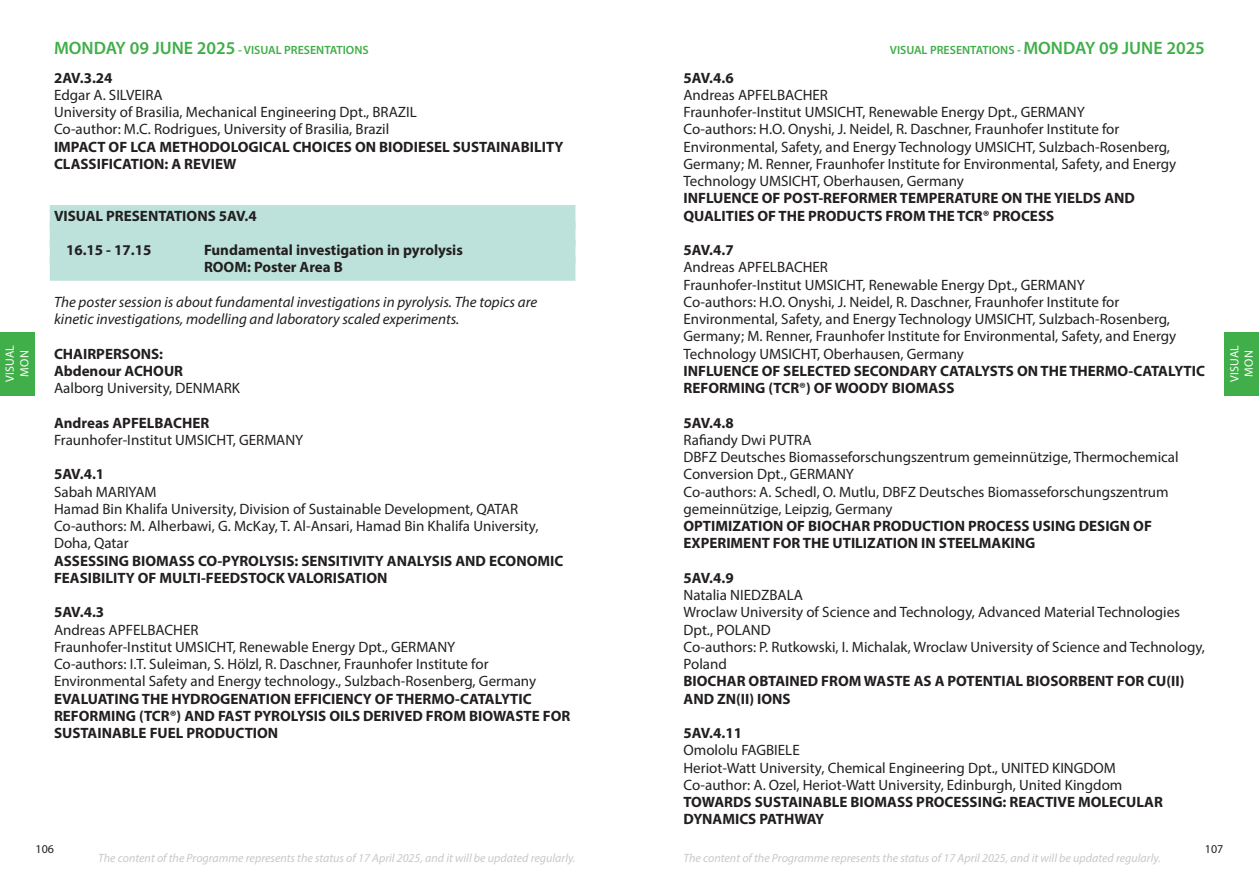
<style>
.page{position:relative;width:1259px;height:893px;background:#fff}
.page>*{position:absolute;margin:0;border:0;box-sizing:border-box;transform-origin:0 0}
.spiegazione_session{font:15px/17.2px "Myriad Pro";color:#231f20}
.spiegazione_session-2{font:700 15px/17.2px "Myriad Pro";color:#231f20}
.spiegazione_session-3{font:italic 15px/17.2px "Myriad Pro";color:#231f20}
.SESSION_5{font:700 15px "Myriad Pro";color:#231f20}
.Normal_Chairperson{font:700 15px "Myriad Pro";color:#231f20}
.t1{font:italic 12px "Myriad Pro";color:#c8c8c8}
.t2{font:600 12px "Myriad Pro";color:#40ae49}
.t3{font:12px/14.4px "Myriad Pro";letter-spacing:.02em;color:#fff;text-align:center}
.t4{font:12px "Myriad Pro";color:#231f20}
.s1{font-size:18px}
</style>
<div class="page">
<div style="left:1224px;top:332px;width:35px;height:63px;background:#40ae49"></div>
<div style="left:0;top:332px;width:34px;height:64px;background:#40ae49"></div>
<div style="left:50px;top:205px;width:525px;height:24px;background:#bde2dc"></div>
<div style="left:50px;top:222px;width:525px;height:24px;background:#bde2dc"></div>
<div style="left:50px;top:240px;width:525px;height:24px;background:#bde2dc"></div>
<div style="left:50px;top:257px;width:525px;height:24px;background:#bde2dc"></div>
<p class="t3" style="left:3px;top:382px;width:39px;rotate:-90deg">VISUAL<br>MON</p>
<p class="t2" style="left:54px;top:42px;width:316px"><span class="s1">MONDAY 09 JUNE 2025</span> - VISUAL PRESENTATIONS</p>
<p class="t2" style="left:890px;top:42px;width:317px">VISUAL PRESENTATIONS - <span class="s1">MONDAY 09 JUNE 2025</span></p>
<p class="spiegazione_session-2" style="left:54px;top:68px;width:60px">2AV.3.24</p>
<p class="spiegazione_session" style="left:54px;top:86px;width:110px">Edgar A. SILVEIRA</p>
<p class="spiegazione_session" style="left:54px;top:103px;width:364px">University of Brasilia, Mechanical Engineering Dpt., BRAZIL</p>
<p class="spiegazione_session" style="left:54px;top:120px;width:337px">Co-author: M.C. Rodrigues, University of Brasilia, Brazil</p>
<p class="spiegazione_session-2" style="left:54px;top:137px;width:511px">IMPACT OF LCA METHODOLOGICAL CHOICES ON BIODIESEL SUSTAINABILITY<br>CLASSIFICATION: A REVIEW</p>
<p class="SESSION_5" style="left:54px;top:206px;width:204px">VISUAL PRESENTATIONS 5AV.4</p>
<p class="SESSION_5" style="left:66px;top:240px;width:87px">16.15 - 17.15</p>
<p class="SESSION_5" style="left:204px;top:240px;width:260px">Fundamental investigation in pyrolysis</p>
<p class="SESSION_5" style="left:204px;top:257px;width:140px">ROOM: Poster Area B</p>
<p class="spiegazione_session-3" style="left:54px;top:293px;width:485px">The poster session is about fundamental investigations in pyrolysis. The topics are kinetic investigations, modelling and laboratory scaled experiments.</p>
<p class="Normal_Chairperson" style="left:54px;top:344px;width:111px">CHAIRPERSONS:</p>
<p class="spiegazione_session-2" style="left:54px;top:362px;width:131px">Abdenour ACHOUR</p>
<p class="spiegazione_session" style="left:54px;top:379px;width:187px">Aalborg University, DENMARK</p>
<p class="spiegazione_session-2" style="left:54px;top:413px;width:157px">Andreas APFELBACHER</p>
<p class="spiegazione_session" style="left:54px;top:431px;width:251px">Fraunhofer-Institut UMSICHT, GERMANY</p>
<p class="spiegazione_session-2" style="left:54px;top:465px;width:52px">5AV.4.1</p>
<p class="spiegazione_session" style="left:54px;top:483px;width:104px">Sabah MARIYAM</p>
<p class="spiegazione_session" style="left:54px;top:500px;width:466px">Hamad Bin Khalifa University, Division of Sustainable Development, QATAR</p>
<p class="spiegazione_session" style="left:54px;top:517px;width:486px">Co-authors: M. Alherbawi, G. McKay, T. Al-Ansari, Hamad Bin Khalifa University,<br>Doha, Qatar</p>
<p class="spiegazione_session-2" style="left:54px;top:551px;width:511px">ASSESSING BIOMASS CO-PYROLYSIS: SENSITIVITY ANALYSIS AND ECONOMIC<br>FEASIBILITY OF MULTI-FEEDSTOCK VALORISATION</p>
<p class="spiegazione_session-2" style="left:54px;top:603px;width:52px">5AV.4.3</p>
<p class="spiegazione_session" style="left:54px;top:621px;width:146px">Andreas APFELBACHER</p>
<p class="spiegazione_session" style="left:54px;top:638px;width:403px">Fraunhofer-Institut UMSICHT, Renewable Energy Dpt., GERMANY</p>
<p class="spiegazione_session" style="left:54px;top:655px;width:483px">Co-authors: I.T. Suleiman, S. Hölzl, R. Daschner, Fraunhofer Institute for<br>Environmental Safety and Energy technology., Sulzbach-Rosenberg, Germany</p>
<p class="spiegazione_session-2" style="left:54px;top:689px;width:518px">EVALUATING THE HYDROGENATION EFFICIENCY OF THERMO-CATALYTIC<br>REFORMING (TCR®) AND FAST PYROLYSIS OILS DERIVED FROM BIOWASTE FOR<br>SUSTAINABLE FUEL PRODUCTION</p>
<p class="spiegazione_session-2" style="left:683px;top:68px;width:52px">5AV.4.6</p>
<p class="spiegazione_session" style="left:683px;top:86px;width:146px">Andreas APFELBACHER</p>
<p class="spiegazione_session" style="left:683px;top:103px;width:403px">Fraunhofer-Institut UMSICHT, Renewable Energy Dpt., GERMANY</p>
<p class="spiegazione_session" style="left:683px;top:120px;width:494px">Co-authors: H.O. Onyshi, J. Neidel, R. Daschner, Fraunhofer Institute for Environmental, Safety, and Energy Technology UMSICHT, Sulzbach-Rosenberg, Germany; M. Renner, Fraunhofer Institute for Environmental, Safety, and Energy Technology UMSICHT, Oberhausen, Germany</p>
<p class="spiegazione_session-2" style="left:683px;top:189px;width:453px">INFLUENCE OF POST-REFORMER TEMPERATURE ON THE YIELDS AND<br>QUALITIES OF THE PRODUCTS FROM THE TCR® PROCESS</p>
<p class="spiegazione_session-2" style="left:683px;top:241px;width:52px">5AV.4.7</p>
<p class="spiegazione_session" style="left:683px;top:258px;width:146px">Andreas APFELBACHER</p>
<p class="spiegazione_session" style="left:683px;top:276px;width:403px">Fraunhofer-Institut UMSICHT, Renewable Energy Dpt., GERMANY</p>
<p class="spiegazione_session" style="left:683px;top:293px;width:494px">Co-authors: H.O. Onyshi, J. Neidel, R. Daschner, Fraunhofer Institute for Environmental, Safety, and Energy Technology UMSICHT, Sulzbach-Rosenberg, Germany; M. Renner, Fraunhofer Institute for Environmental, Safety, and Energy Technology UMSICHT, Oberhausen, Germany</p>
<p class="spiegazione_session-2" style="left:683px;top:362px;width:523px">INFLUENCE OF SELECTED SECONDARY CATALYSTS ON THE THERMO-CATALYTIC<br>REFORMING (TCR®) OF WOODY BIOMASS</p>
<p class="spiegazione_session-2" style="left:683px;top:413px;width:52px">5AV.4.8</p>
<p class="spiegazione_session" style="left:683px;top:431px;width:129px">Rafiandy Dwi PUTRA</p>
<p class="spiegazione_session" style="left:683px;top:448px;width:497px">DBFZ Deutsches Biomasseforschungszentrum gemeinnützige, Thermochemical<br>Conversion Dpt., GERMANY</p>
<p class="spiegazione_session" style="left:683px;top:483px;width:487px">Co-authors: A. Schedl, O. Mutlu, DBFZ Deutsches Biomasseforschungszentrum gemeinnützige, Leipzig, Germany</p>
<p class="spiegazione_session-2" style="left:683px;top:517px;width:470px">OPTIMIZATION OF BIOCHAR PRODUCTION PROCESS USING DESIGN OF<br>EXPERIMENT FOR THE UTILIZATION IN STEELMAKING</p>
<p class="spiegazione_session-2" style="left:683px;top:569px;width:52px">5AV.4.9</p>
<p class="spiegazione_session" style="left:683px;top:586px;width:121px">Natalia NIEDZBALA</p>
<p class="spiegazione_session" style="left:683px;top:603px;width:498px">Wroclaw University of Science and Technology, Advanced Material Technologies<br>Dpt., POLAND</p>
<p class="spiegazione_session" style="left:683px;top:638px;width:523px">Co-authors: P. Rutkowski, I. Michalak, Wroclaw University of Science and Technology,<br>Poland</p>
<p class="spiegazione_session-2" style="left:683px;top:672px;width:502px">BIOCHAR OBTAINED FROM WASTE AS A POTENTIAL BIOSORBENT FOR CU(II)<br>AND ZN(II) IONS</p>
<p class="spiegazione_session-2" style="left:683px;top:724px;width:60px">5AV.4.11</p>
<p class="spiegazione_session" style="left:683px;top:741px;width:118px">Omololu FAGBIELE</p>
<p class="spiegazione_session" style="left:683px;top:759px;width:434px">Heriot-Watt University, Chemical Engineering Dpt., UNITED KINGDOM</p>
<p class="spiegazione_session" style="left:683px;top:776px;width:440px">Co-author: A. Ozel, Heriot-Watt University, Edinburgh, United Kingdom</p>
<p class="spiegazione_session-2" style="left:683px;top:793px;width:481px">TOWARDS SUSTAINABLE BIOMASS PROCESSING: REACTIVE MOLECULAR<br>DYNAMICS PATHWAY</p>
<p class="t3" style="left:1227px;top:382px;width:39px;rotate:-90deg">VISUAL<br>MON</p>
<p class="t4" style="left:36px;top:842px;width:20px">106</p>
<p class="t4" style="left:1205px;top:842px;width:20px">107</p>
<p class="t1" style="left:98px;top:851px;width:479px">The content of the Programme represents the status of 17 April 2025, and it will be updated regularly.</p>
<p class="t1" style="left:683px;top:851px;width:479px">The content of the Programme represents the status of 17 April 2025, and it will be updated regularly.</p>
</div>
